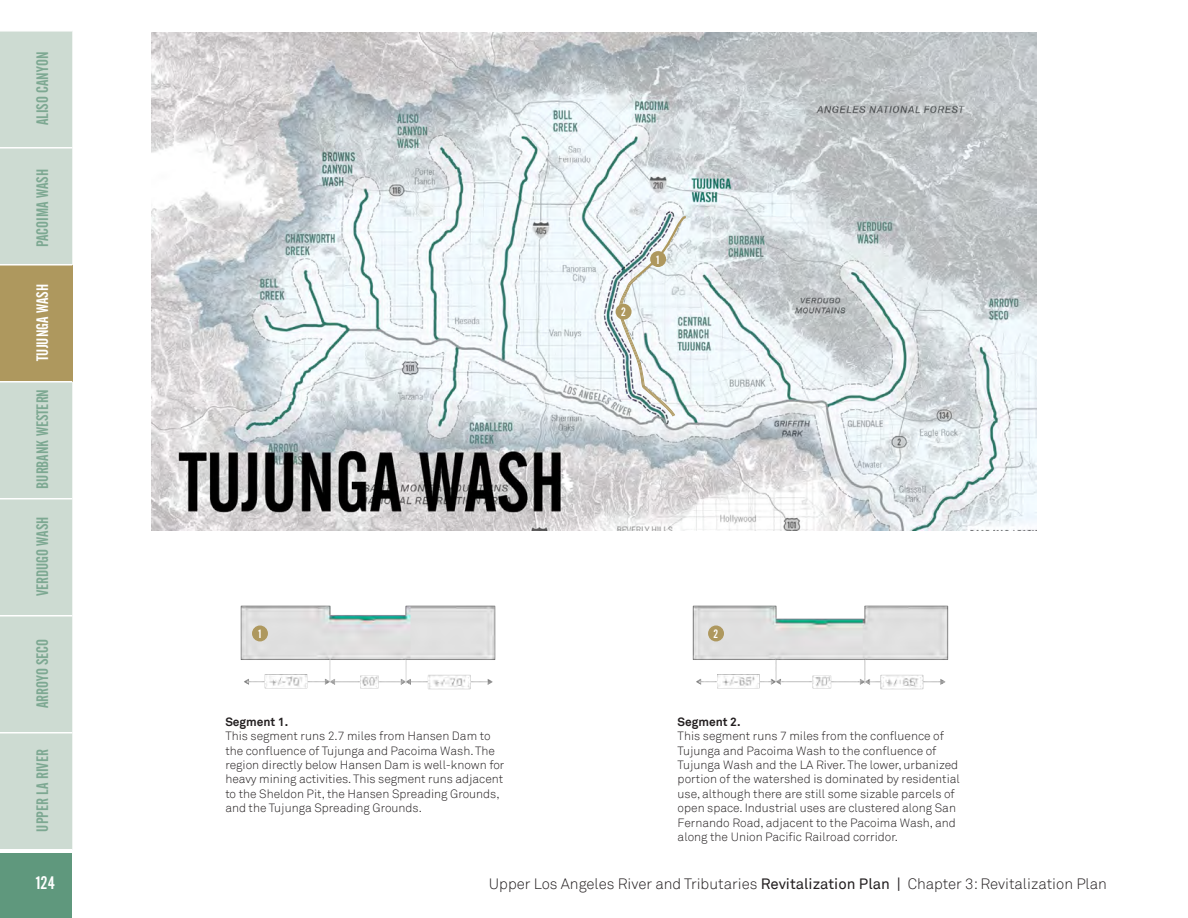
<style>
.page{position:relative;width:1188px;height:918px;background:#fff}
.page>*{position:absolute;margin:0;border:0;box-sizing:border-box;transform-origin:0 0}
.t1{font:18px "Alternate Gothic No 2 BT";color:#fff}
.t2{font:16.5px "Alternate Gothic No 2 BT";color:#7da892}
.t3{font:16.5px "Alternate Gothic No 2 BT";color:#fff}
.t4{font:300 15px "Akkurat TT";color:#231f20}
.MLA_Caption{font:300 12px/14.4px "Akkurat TT";color:#231f20}
.MLA_Caption-2{font:700 12px "Akkurat TT";color:#231f20}
.t5{font:12px "Alternate Gothic No 2 BT";color:#fff}
.s1{font-weight:400}
</style>
<div class="page">
<div style="left:0;top:32px;width:72px;height:817px;background:#cddbd2"></div>
<div style="left:0;top:265px;width:72px;height:117px;background:#ae985e"></div>
<hr style="left:0;top:147px;width:72px;height:2px;background:#fff">
<hr style="left:0;top:498px;width:72px;height:2px;background:#fff">
<hr style="left:0;top:615px;width:72px;height:2px;background:#fff">
<hr style="left:0;top:732px;width:72px;height:2px;background:#fff">
<hr style="left:0;top:264px;width:72px;height:2px;background:#fff">
<hr style="left:0;top:381px;width:72px;height:2px;background:#fff">
<img style="left:151px;top:32px;width:885px;height:498px">
<img style="left:240px;top:605px;width:256px;height:85px">
<img style="left:692px;top:605px;width:257px;height:85px">
<svg style="left:618px;top:215px;width:70px;height:202px"></svg>
<div style="left:650px;top:251px;width:16px;height:16px;background:#ae985e;border-radius:50%"></div>
<div style="left:616px;top:304px;width:16px;height:16px;background:#ae985e;border-radius:50%"></div>
<div style="left:252px;top:625px;width:16px;height:16px;background:#ae985e;border-radius:50%"></div>
<div style="left:708px;top:625px;width:16px;height:16px;background:#ae985e;border-radius:50%"></div>
<div style="left:0;top:853px;width:72px;height:65px;background:#5f987d"></div>
<h2 class="t2" style="left:33px;top:125px;width:75px;rotate:-90deg">ALISO CANYON</h2>
<h2 class="t2" style="left:33px;top:247px;width:80px;rotate:-90deg">PACOIMA WASH</h2>
<h2 class="t3" style="left:33px;top:361px;width:78px;rotate:-90deg">TUJUNGA WASH</h2>
<h2 class="t2" style="left:33px;top:489px;width:101px;rotate:-90deg">BURBANK WESTERN</h2>
<h2 class="t2" style="left:33px;top:596px;width:81px;rotate:-90deg">VERDUGO WASH</h2>
<h2 class="t2" style="left:33px;top:708px;width:71px;rotate:-90deg">ARROYO SECO</h2>
<h2 class="t2" style="left:33px;top:832px;width:84px;rotate:-90deg">UPPER LA RIVER</h2>
<p class="t5" style="left:621px;top:305px;width:6px">2</p>
<p class="t5" style="left:657px;top:253px;width:5px">1</p>
<p class="t5" style="left:258px;top:627px;width:5px">1</p>
<p class="t5" style="left:714px;top:627px;width:6px">2</p>
<p class="MLA_Caption-2" style="left:225px;top:714px;width:64px">Segment 1.</p>
<p class="MLA_Caption" style="left:225px;top:729px;width:281px">This segment runs 2.7 miles from Hansen Dam to the confluence of Tujunga and Pacoima Wash. The region directly below Hansen Dam is well-known for heavy mining activities. This segment runs adjacent to the Sheldon Pit, the Hansen Spreading Grounds, and the Tujunga Spreading Grounds.</p>
<p class="MLA_Caption-2" style="left:678px;top:714px;width:64px">Segment 2.</p>
<p class="MLA_Caption" style="left:678px;top:729px;width:284px">This segment runs 7 miles from the confluence of Tujunga and Pacoima Wash to the confluence of Tujunga Wash and the LA River. The lower, urbanized portion of the watershed is dominated by residential use, although there are still some sizable parcels of open space. Industrial uses are clustered along San Fernando Road, adjacent to the Pacoima Wash, and along the Union Pacific Railroad corridor.</p>
<h1 class="t1" style="left:36px;top:873px;width:20px">124</h1>
<p class="t4" style="left:489px;top:875px;width:620px">Upper Los Angeles River and Tributaries <span class="s1">Revitalization Plan |</span> Chapter 3: Revitalization Plan</p>
</div>
